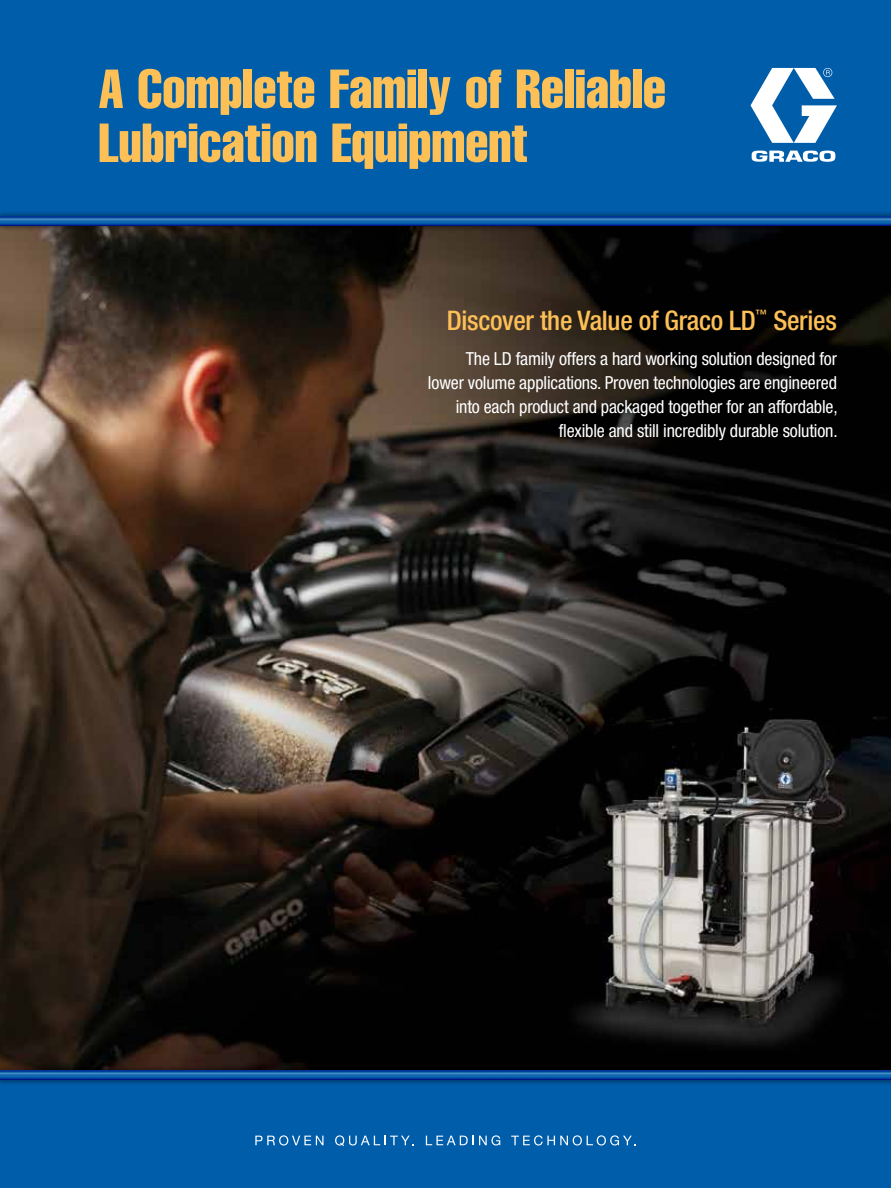
<style>
.page{position:relative;width:891px;height:1188px;background:#fff}
.page>*{position:absolute;margin:0;border:0;box-sizing:border-box;transform-origin:0 0}
.t1{font:54px/54px "Helvetica LT Std Comp";color:#fdc057}
.t2{font:500 condensed 27px "Helvetica Neue LT Std";letter-spacing:-.01em;color:#fdc057}
.t3{font:condensed 18px/24px "Helvetica Neue LT Std";letter-spacing:-.01em;color:#fff;text-align:right}
.t4{font:500 condensed 11.55px "Helvetica Neue LT Std";color:#fdc057}
</style>
<div class="page">
<img style="left:0;top:232px;width:891px;height:832px">
<div style="left:0;top:1080px;width:891px;height:108px;background:#005daa"></div>
<svg style="left:255px;top:1135px;width:69px;height:11px"></svg>
<svg style="left:335px;top:1135px;width:79px;height:11px"></svg>
<svg style="left:426px;top:1135px;width:74px;height:11px"></svg>
<svg style="left:511px;top:1135px;width:125px;height:11px"></svg>
<div style="left:0;top:1064px;width:891px;height:22px;background:#000;opacity:.54"></div>
<svg style="left:0;top:1070px;width:891px;height:10px;background:#0f54a6"></svg>
<div style="left:0;top:0;width:891px;height:216px;background:#005daa"></div>
<div style="left:0;top:210px;width:891px;height:22px;background:#000;opacity:.54"></div>
<svg style="left:0;top:216px;width:891px;height:10px;background:#04459e"></svg>
<hr style="left:0;top:218px;width:891px;height:3px;background:#fff">
<svg style="left:751px;top:68px;width:86px;height:94px"></svg>
<h1 class="t1" style="left:99px;top:61px;width:569px">A Complete Family of Reliable<br>Lubrication Equipment</h1>
<h2 class="t2" style="left:447px;top:304px;width:311px">Discover the Value of Graco LD</h2>
<p class="t4" style="left:756px;top:307px;width:13px">™</p>
<h2 class="t2" style="left:773px;top:304px;width:65px">Series</h2>
<p class="t3" style="left:428px;top:346px;width:411px">The LD family offers a hard working solution designed for lower volume applications. Proven technologies are engineered into each product and packaged together for an affordable, flexible and still incredibly durable solution.</p>
</div>
